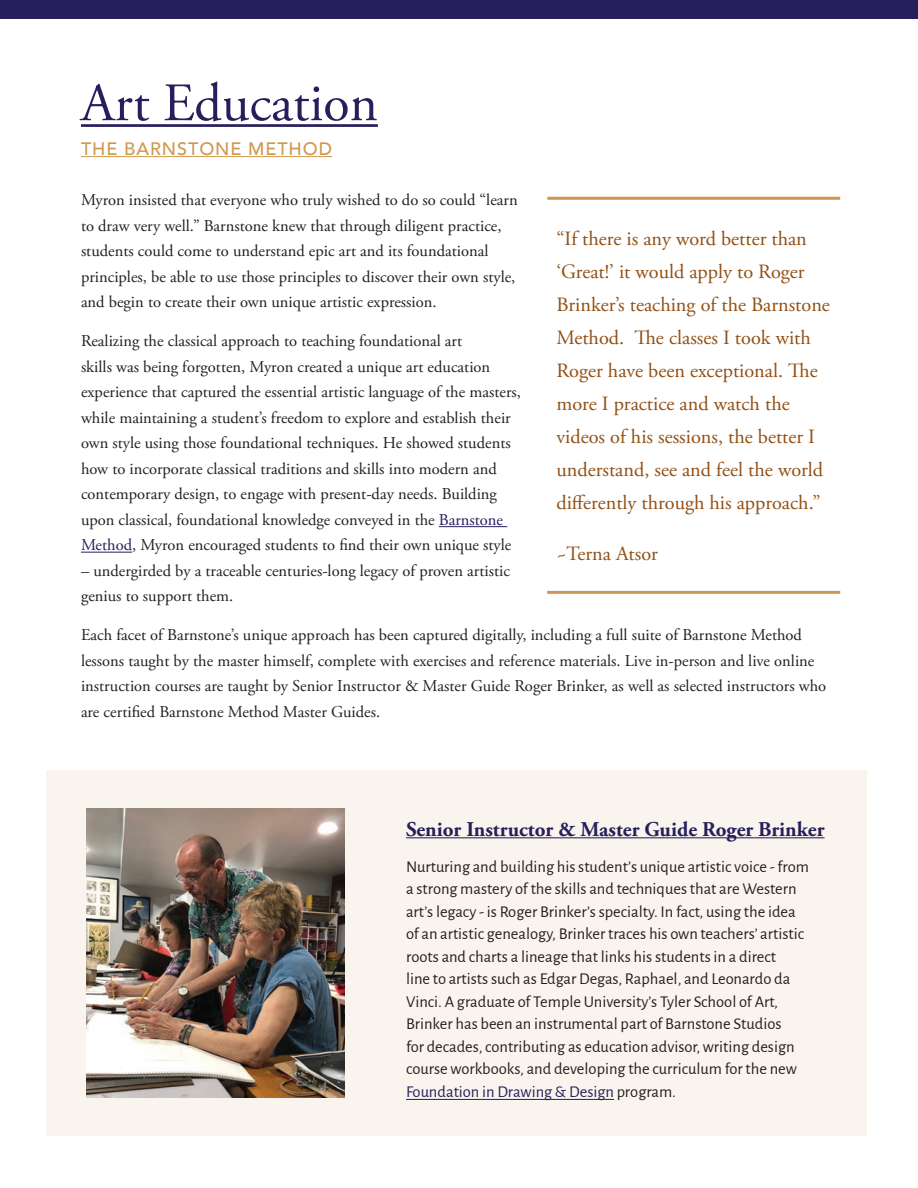
<style>
.page{position:relative;width:918px;height:1188px;background:#fff}
.page>*{position:absolute;margin:0;border:0;box-sizing:border-box;transform-origin:0 0}
.Title_1{font:54px "Adobe Garamond Pro";color:#261f5c}
.Subhead_1{font:700 21px "Adobe Garamond Pro";color:#261f5c}
.Subhead_1-2{font:20.25px/33px "Adobe Garamond Pro";color:#924f13}
.Subhead_4{font:500 18px "Avenir";letter-spacing:.05em;color:#d0984f}
.Copy_1{font:16.5px/25.5px "Adobe Garamond Pro";color:#231f20}
.Sidebar_Copy_1{font:16.5px/22.5px "Alegreya Sans";color:#231f20}
.s1{color:#261f5c}
</style>
<div class="page">
<div style="left:0;top:0;width:918px;height:19px;background:#261f5c"></div>
<div style="left:46px;top:771px;width:821px;height:365px;background:#f9f4ed"></div>
<hr style="left:406px;top:837px;width:419px;height:1px;background:#261f5c">
<hr style="left:406px;top:1099px;width:208px;height:1px;background:#261f5c">
<hr style="left:81px;top:124px;width:297px;height:3px;background:#261f5c">
<hr style="left:81px;top:156px;width:251px;height:1px;background:#d0984f">
<hr style="left:439px;top:526px;width:68px;height:1px;background:#261f5c">
<hr style="left:81px;top:552px;width:51px;height:1px;background:#261f5c">
<hr style="left:547px;top:197px;width:293px;height:3px;background:#d0984f">
<hr style="left:547px;top:591px;width:293px;height:3px;background:#d0984f">
<img style="left:86px;top:808px;width:259px;height:290px">
<p class="Title_1" style="left:81px;top:71px;width:298px">Art Education</p>
<p class="Subhead_4" style="left:81px;top:133px;width:253px">THE BARNSTONE METHOD</p>
<p class="Copy_1" style="left:81px;top:188px;width:438px">Myron insisted that everyone who truly wished to do so could “learn to draw very well.” Barnstone knew that through diligent practice, students could come to understand epic art and its foundational principles, be able to use those principles to discover their own style, and begin to create their own unique artistic expression.</p>
<p class="Copy_1" style="left:81px;top:329px;width:441px">Realizing the classical approach to teaching foundational art<br>skills was being forgotten, Myron created a unique art education experience that captured the essential artistic language of the masters, while maintaining a student’s freedom to explore and establish their own style using those foundational techniques. He showed students how to incorporate classical traditions and skills into modern and contemporary design, to engage with present-day needs. Building upon classical, foundational knowledge conveyed in the <span class="s1">Barnstone Method</span>, Myron encouraged students to find their own unique style</p>
<p class="Copy_1" style="left:81px;top:559px;width:431px">– undergirded by a traceable centuries-long legacy of proven artistic genius to support them.</p>
<p class="Copy_1" style="left:81px;top:623px;width:747px">Each facet of Barnstone’s unique approach has been captured digitally, including a full suite of Barnstone Method lessons taught by the master himself, complete with exercises and reference materials. Live in-person and live online instruction courses are taught by Senior Instructor &amp; Master Guide Roger Brinker, as well as selected instructors who are certified Barnstone Method Master Guides.</p>
<p class="Subhead_1-2" style="left:556px;top:223px;width:275px">“If there is any word better than ‘Great!’ it would apply to Roger Brinker’s teaching of the Barnstone Method. The classes I took with Roger have been exceptional. The more I practice and watch the videos of his sessions, the better I understand, see and feel the world differently through his approach.”</p>
<p class="Subhead_1-2" style="left:556px;top:538px;width:103px">~Terna Atsor</p>
<p class="Subhead_1" style="left:406px;top:817px;width:420px">Senior Instructor &amp; Master Guide Roger Brinker</p>
<p class="Sidebar_Copy_1" style="left:406px;top:854px;width:404px">Nurturing and building his student’s unique artistic voice - from a strong mastery of the skills and techniques that are Western art’s legacy - is Roger Brinker’s specialty. In fact, using the idea of an artistic genealogy, Brinker traces his own teachers’ artistic roots and charts a lineage that links his students in a direct<br>line to artists such as Edgar Degas, Raphael, and Leonardo da Vinci. A graduate of Temple University’s Tyler School of Art, Brinker has been an instrumental part of Barnstone Studios<br>for decades, contributing as education advisor, writing design course workbooks, and developing the curriculum for the new <span class="s1">Foundation in Drawing &amp; Design</span> program.</p>
</div>
